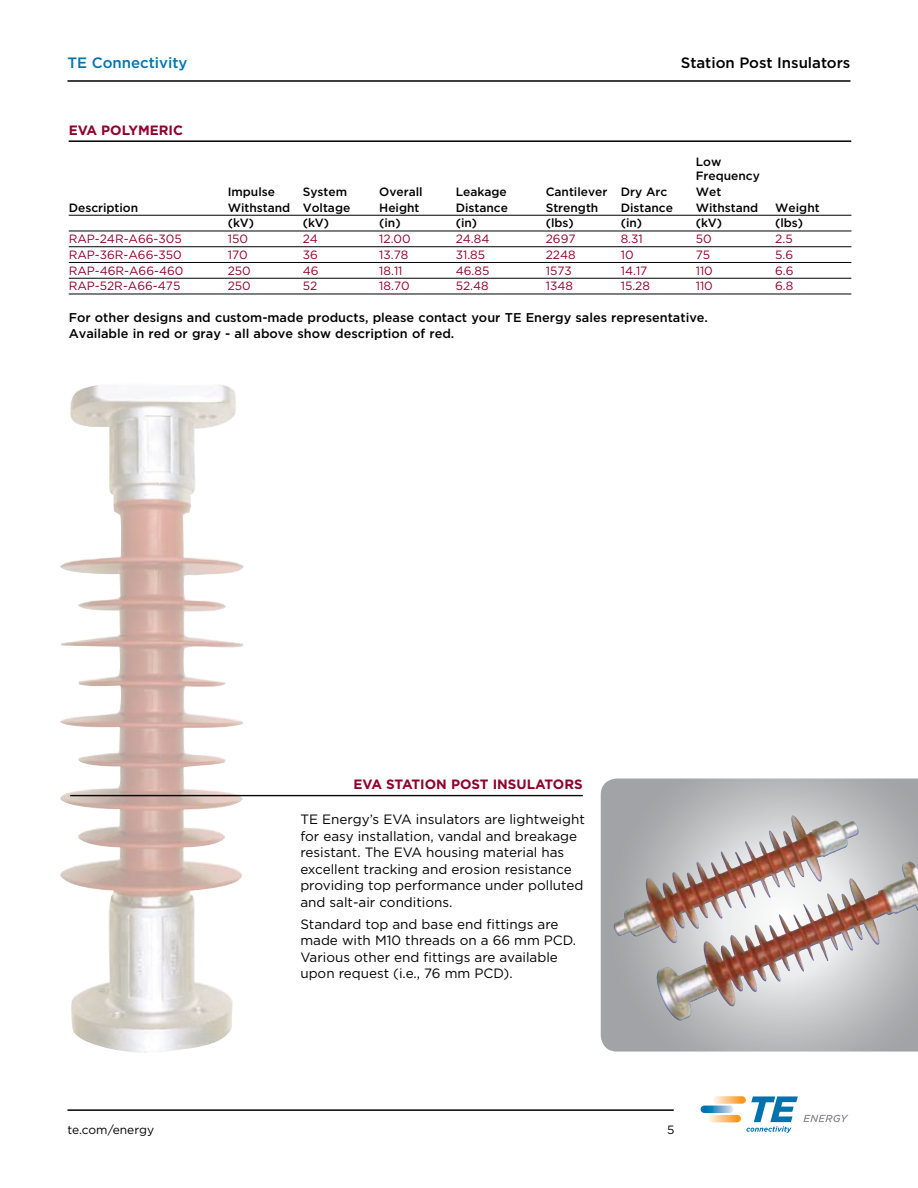
<style>
.page{position:relative;width:918px;height:1188px;background:#fff}
.page>*{position:absolute;margin:0;border:0;box-sizing:border-box;transform-origin:0 0}
.t1{font:500 15px "Gotham";color:#000}
.t2{font:500 15px "Gotham";color:#0073ae}
.t3{font:13.5px/16.5px "Gotham";color:#000}
.t4{font:700 13.5px "Gotham";color:#8f002a}
.t5{font:500 12.75px/15.8px "Gotham";color:#000}
.t6{font:12px "Gotham";color:#8f002a}
.t7{font:500 12px/14.4px "Gotham";color:#000}
.t8{font:12px "Gotham";color:#000}
</style>
<div class="page">
<img style="left:601px;top:778px;width:317px;height:274px">
<img style="left:672px;top:816px;width:125px;height:78px">
<img style="left:60px;top:391px;width:185px;height:662px">
<svg style="left:713px;top:1096px;width:33px;height:8px"></svg>
<svg style="left:708px;top:1115px;width:33px;height:7px"></svg>
<svg style="left:701px;top:1106px;width:32px;height:7px"></svg>
<svg style="left:746px;top:1096px;width:102px;height:37px"></svg>
<hr style="left:68px;top:1109px;width:606px;height:2px;background:#000">
<hr style="left:68px;top:80px;width:783px;height:2px;background:#000">
<hr style="left:69px;top:141px;width:782px;height:1px;background:#000">
<hr style="left:70px;top:795px;width:513px;height:1px;background:#000">
<hr style="left:70px;top:796px;width:513px;height:1px;background:#000">
<hr style="left:69px;top:215px;width:782px;height:1px;background:#000">
<hr style="left:69px;top:231px;width:782px;height:1px;background:#000">
<hr style="left:69px;top:246px;width:782px;height:1px;background:#000">
<hr style="left:69px;top:262px;width:782px;height:1px;background:#000">
<hr style="left:69px;top:278px;width:782px;height:1px;background:#000">
<hr style="left:69px;top:294px;width:782px;height:1px;background:#000">
<p class="t2" style="left:67px;top:54px;width:122px">TE Connectivity</p>
<p class="t1" style="left:681px;top:54px;width:171px">Station Post Insulators</p>
<p class="t4" style="left:69px;top:122px;width:114px">EVA POLYM ERIC</p>
<p class="t7" style="left:696px;top:154px;width:66px">Low<br>Frequency</p>
<p class="t7" style="left:228px;top:184px;width:49px">Impulse</p>
<p class="t7" style="left:303px;top:184px;width:46px">System</p>
<p class="t7" style="left:379px;top:184px;width:45px">Overall</p>
<p class="t7" style="left:456px;top:184px;width:53px">Leakage</p>
<p class="t7" style="left:546px;top:184px;width:123px">Cantilever Dry Arc</p>
<p class="t7" style="left:696px;top:184px;width:27px">Wet</p>
<p class="t7" style="left:69px;top:200px;width:71px">Description</p>
<p class="t7" style="left:228px;top:200px;width:124px">Withstand Voltage</p>
<p class="t7" style="left:379px;top:200px;width:42px">Height</p>
<p class="t7" style="left:456px;top:200px;width:54px">Distance</p>
<p class="t7" style="left:546px;top:200px;width:54px">Strength</p>
<p class="t7" style="left:621px;top:200px;width:54px">Distance</p>
<p class="t7" style="left:696px;top:200px;width:64px">Withstand</p>
<p class="t7" style="left:775px;top:200px;width:46px">Weight</p>
<p class="t7" style="left:228px;top:216px;width:28px">(kV)</p>
<p class="t7" style="left:303px;top:216px;width:28px">(kV)</p>
<p class="t7" style="left:379px;top:216px;width:23px">(in)</p>
<p class="t7" style="left:456px;top:216px;width:23px">(in)</p>
<p class="t7" style="left:546px;top:216px;width:30px">(lbs)</p>
<p class="t7" style="left:621px;top:216px;width:23px">(in)</p>
<p class="t7" style="left:696px;top:216px;width:28px">(kV)</p>
<p class="t7" style="left:775px;top:216px;width:30px">(lbs)</p>
<p class="t6" style="left:69px;top:232px;width:115px">RAP-24R-A66-305</p>
<p class="t6" style="left:228px;top:232px;width:22px">150</p>
<p class="t6" style="left:303px;top:232px;width:17px">24</p>
<p class="t6" style="left:379px;top:232px;width:33px">12.00</p>
<p class="t6" style="left:456px;top:232px;width:35px">24.84</p>
<p class="t6" style="left:546px;top:232px;width:31px">2697</p>
<p class="t6" style="left:621px;top:232px;width:24px">8.31</p>
<p class="t6" style="left:696px;top:232px;width:17px">50</p>
<p class="t6" style="left:775px;top:232px;width:19px">2.5</p>
<p class="t6" style="left:69px;top:248px;width:114px">RAP-36R-A66-350</p>
<p class="t6" style="left:228px;top:248px;width:22px">170</p>
<p class="t6" style="left:303px;top:248px;width:17px">36</p>
<p class="t6" style="left:379px;top:248px;width:31px">13.78</p>
<p class="t6" style="left:456px;top:248px;width:31px">31.85</p>
<p class="t6" style="left:546px;top:248px;width:31px">2248</p>
<p class="t6" style="left:621px;top:248px;width:14px">10</p>
<p class="t6" style="left:696px;top:248px;width:16px">75</p>
<p class="t6" style="left:775px;top:248px;width:20px">5.6</p>
<p class="t6" style="left:69px;top:264px;width:116px">RAP-46R-A66-460</p>
<p class="t6" style="left:228px;top:264px;width:25px">250</p>
<p class="t6" style="left:303px;top:264px;width:17px">46</p>
<p class="t6" style="left:379px;top:264px;width:25px">18.11</p>
<p class="t6" style="left:456px;top:264px;width:35px">46.85</p>
<p class="t6" style="left:546px;top:264px;width:28px">1573</p>
<p class="t6" style="left:621px;top:264px;width:28px">14.17</p>
<p class="t6" style="left:696px;top:264px;width:19px">110</p>
<p class="t6" style="left:775px;top:264px;width:20px">6.6</p>
<p class="t6" style="left:69px;top:280px;width:113px">RAP-52R-A66-475</p>
<p class="t6" style="left:228px;top:280px;width:25px">250</p>
<p class="t6" style="left:303px;top:280px;width:16px">52</p>
<p class="t6" style="left:379px;top:280px;width:32px">18.70</p>
<p class="t6" style="left:456px;top:280px;width:35px">52.48</p>
<p class="t6" style="left:546px;top:280px;width:29px">1348</p>
<p class="t6" style="left:621px;top:280px;width:31px">15.28</p>
<p class="t6" style="left:696px;top:280px;width:19px">110</p>
<p class="t6" style="left:775px;top:280px;width:20px">6.8</p>
<p class="t5" style="left:69px;top:309px;width:641px">For other designs and custom-made products, please contact your TE Energy sales representative.<br>Available in red or gray - all above show description of red.</p>
<p class="t4" style="left:354px;top:777px;width:229px">EVA STATION POST INSULATORS</p>
<p class="t8" style="left:68px;top:1123px;width:88px">te.com/energy</p>
<p class="t3" style="left:300px;top:811px;width:286px">TE Energy’s EVA insulators are lightweight for easy installation, vandal and breakage resistant. The EVA housing material has excellent tracking and erosion resistance providing top performance under polluted and salt-air conditions.</p>
<p class="t3" style="left:300px;top:915px;width:277px">Standard top and base end fittings are made with M10 threads on a 66 mm PCD.<br>Various other end fittings are available upon request (i.e., 76 mm PCD).</p>
<p class="t8" style="left:667px;top:1123px;width:9px">5</p>
</div>
